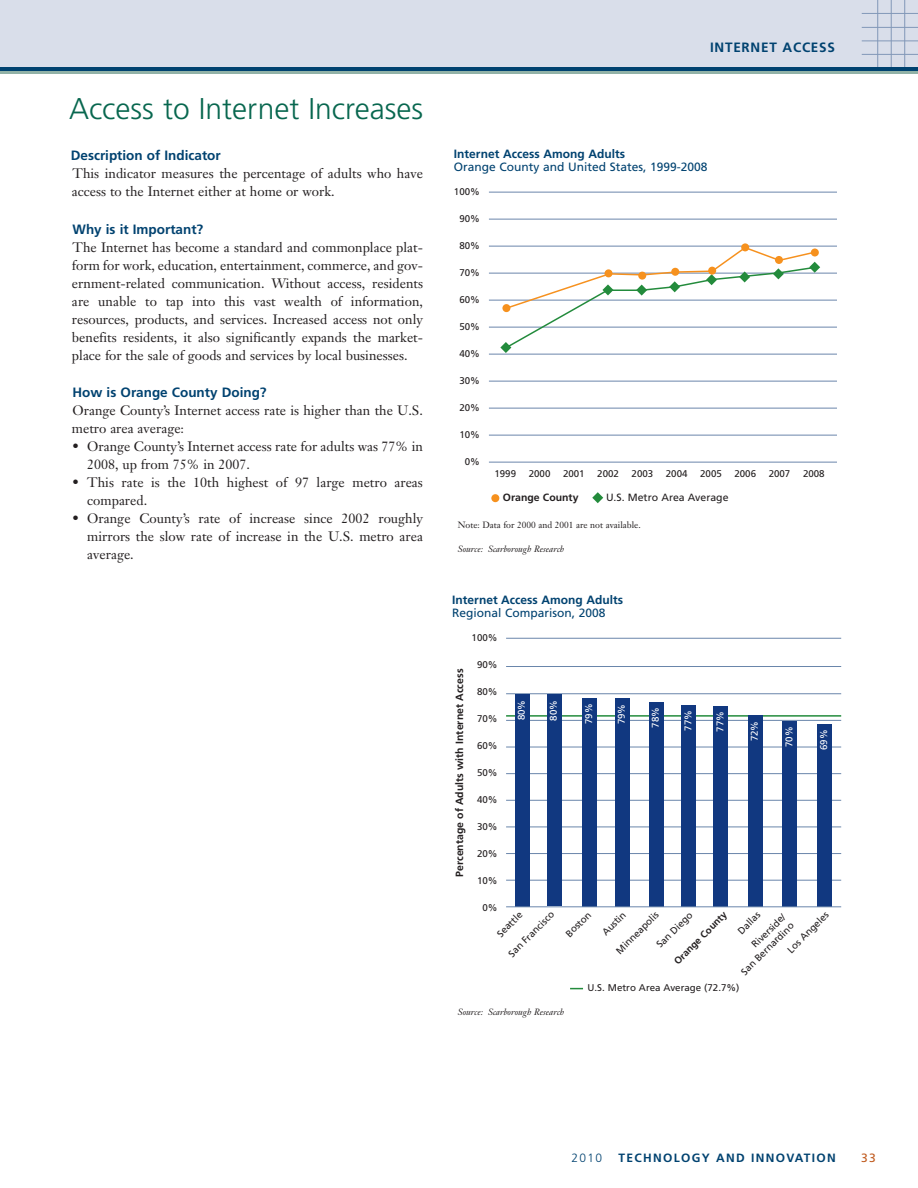
<style>
.page{position:relative;width:918px;height:1188px;background:#fff}
.page>*{position:absolute;margin:0;border:0;box-sizing:border-box;transform-origin:0 0}
.t1{font:300 30px "Frutiger";color:#08674f}
.t2{font:13.5px/18px "Janson Text";color:#231f20}
.t3{font:700 13.5px "Frutiger";color:#004270}
.t4{font:700 13.5px "Frutiger";letter-spacing:.055em;color:#004270}
.t5{font:12px "Frutiger";color:#004270}
.t6{font:700 12px "Frutiger";color:#004270}
.t7{font:700 12px "Frutiger";letter-spacing:.11em;color:#004270}
.t8{font:300 12px "Frutiger";color:#004270}
.t9{font:12px "Frutiger";color:#c05a1e}
.t10{font:700 10.5px "Frutiger";color:#231f20}
.t11{font:10.5px "Frutiger";color:#231f20}
.t12{font:9.75px/12px "Frutiger";color:#231f20;text-align:right}
.t13{font:9.75px "Frutiger";color:#fff}
.t14{font:700 9.75px "Frutiger";color:#231f20}
.t15{font:italic 9px "Janson Text";color:#231f20}
.t16{font:9px "Janson Text";color:#231f20}
</style>
<div class="page">
<hr style="left:0;top:71px;width:918px;height:3px;background:#92b2a7">
<div style="left:0;top:0;width:918px;height:71px;background:#d9deea"></div>
<hr style="left:904px;top:0;width:1px;height:68px;background:#8298b8">
<hr style="left:891px;top:0;width:1px;height:68px;background:#8298b8">
<hr style="left:877px;top:0;width:1px;height:68px;background:#8298b8">
<hr style="left:862px;top:27px;width:56px;height:1px;background:#8298b8">
<hr style="left:862px;top:13px;width:56px;height:1px;background:#8298b8">
<hr style="left:862px;top:41px;width:56px;height:1px;background:#8298b8">
<hr style="left:862px;top:54px;width:56px;height:1px;background:#8298b8">
<hr style="left:0;top:68px;width:918px;height:3px;background:#004270">
<hr style="left:506px;top:880px;width:335px;height:1px;background:#6a86ab">
<hr style="left:506px;top:853px;width:335px;height:1px;background:#6a86ab">
<hr style="left:506px;top:827px;width:335px;height:1px;background:#6a86ab">
<hr style="left:506px;top:800px;width:335px;height:1px;background:#6a86ab">
<hr style="left:506px;top:773px;width:335px;height:1px;background:#6a86ab">
<hr style="left:506px;top:747px;width:335px;height:1px;background:#6a86ab">
<hr style="left:506px;top:720px;width:335px;height:1px;background:#6a86ab">
<hr style="left:506px;top:715px;width:335px;height:2px;background:#238b3c">
<svg style="left:570px;top:988px;width:13px;height:1px"></svg>
<hr style="left:506px;top:693px;width:335px;height:1px;background:#6a86ab">
<hr style="left:506px;top:666px;width:335px;height:1px;background:#6a86ab">
<hr style="left:506px;top:638px;width:335px;height:1px;background:#6a86ab">
<div style="left:783px;top:721px;width:14px;height:186px;background:#113880"></div>
<div style="left:817px;top:724px;width:15px;height:183px;background:#113880"></div>
<div style="left:748px;top:715px;width:14px;height:192px;background:#113880"></div>
<div style="left:714px;top:706px;width:14px;height:201px;background:#113880"></div>
<div style="left:682px;top:705px;width:14px;height:202px;background:#113880"></div>
<div style="left:649px;top:702px;width:15px;height:205px;background:#113880"></div>
<div style="left:615px;top:698px;width:15px;height:209px;background:#113880"></div>
<div style="left:582px;top:698px;width:15px;height:209px;background:#113880"></div>
<div style="left:547px;top:694px;width:14px;height:212px;background:#113880"></div>
<div style="left:515px;top:694px;width:15px;height:213px;background:#113880"></div>
<hr style="left:506px;top:906px;width:335px;height:1px;background:#6a86ab">
<hr style="left:489px;top:462px;width:348px;height:1px;background:#6a86ab">
<hr style="left:489px;top:435px;width:348px;height:1px;background:#6a86ab">
<hr style="left:489px;top:408px;width:348px;height:1px;background:#6a86ab">
<hr style="left:489px;top:381px;width:348px;height:1px;background:#6a86ab">
<hr style="left:489px;top:354px;width:348px;height:1px;background:#6a86ab">
<hr style="left:489px;top:327px;width:348px;height:1px;background:#6a86ab">
<hr style="left:489px;top:300px;width:348px;height:1px;background:#6a86ab">
<hr style="left:489px;top:273px;width:348px;height:1px;background:#6a86ab">
<hr style="left:489px;top:246px;width:348px;height:1px;background:#6a86ab">
<hr style="left:489px;top:219px;width:348px;height:1px;background:#6a86ab">
<hr style="left:489px;top:192px;width:348px;height:1px;background:#6a86ab">
<div style="left:491px;top:494px;width:8px;height:8px;background:#f6911e;border-radius:50%"></div>
<svg style="left:592px;top:492px;width:11px;height:11px"></svg>
<svg style="left:741px;top:243px;width:8px;height:8px"></svg>
<svg style="left:500px;top:246px;width:320px;height:107px"></svg>
<div style="left:811px;top:248px;width:8px;height:8px;background:#f6911e;border-radius:50%"></div>
<h1 class="t1" style="left:69px;top:96px;width:356px">Access to Internet Increases</h1>
<p class="t3" style="left:71px;top:150px;width:151px">Description of Indicator</p>
<p class="t2" style="left:72px;top:166px;width:353px">This indicator measures the percentage of adults who have access to the Internet either at home or work.</p>
<p class="t3" style="left:73px;top:223px;width:132px">Why is it Important?</p>
<p class="t2" style="left:72px;top:239px;width:353px;text-align:justify">The Internet has become a standard and commonplace plat&shy;form for work, education, entertainment, commerce, and gov&shy;ernment-related communication. Without access, residents are unable to tap into this vast wealth of information, resources, products, and services. Increased access not only benefits residents, it also significantly expands the market&shy;place for the sale of goods and services by local businesses.</p>
<p class="t3" style="left:73px;top:387px;width:196px">How is Orange County Doing?</p>
<p class="t2" style="left:72px;top:403px;width:353px">Orange County’s Internet access rate is higher than the U.S. metro area average:</p>
<p class="t2" style="left:87px;top:439px;width:337px;text-indent:-15px">• Orange County’s Internet access rate for adults was 77% in<br>2008, up from 75% in 2007.</p>
<p class="t2" style="left:87px;top:475px;width:337px;text-indent:-15px">• This rate is the 10th highest of 97 large metro areas compared.</p>
<p class="t2" style="left:87px;top:511px;width:337px;text-align:justify;text-indent:-15px">• Orange County’s rate of increase since 2002 roughly mirrors the slow rate of increase in the U.S. metro area average.</p>
<p class="t4" style="left:710px;top:42px;width:126px">INTERNET ACCESS</p>
<p class="t6" style="left:454px;top:149px;width:173px">Internet Access Among Adults</p>
<p class="t5" style="left:454px;top:162px;width:255px">Orange County and United States, 1999-2008</p>
<p class="t12" style="left:454px;top:187px;width:28px">100%</p>
<p class="t12" style="left:459px;top:214px;width:22px">90%</p>
<p class="t12" style="left:459px;top:241px;width:22px">80%</p>
<p class="t12" style="left:459px;top:268px;width:22px">70%</p>
<p class="t12" style="left:459px;top:295px;width:22px">60%</p>
<p class="t12" style="left:459px;top:322px;width:22px">50%</p>
<p class="t12" style="left:459px;top:349px;width:22px">40%</p>
<p class="t12" style="left:459px;top:376px;width:22px">30%</p>
<p class="t12" style="left:459px;top:403px;width:22px">20%</p>
<p class="t12" style="left:459px;top:430px;width:22px">10%</p>
<p class="t12" style="left:465px;top:457px;width:17px">0%</p>
<p class="t12" style="left:494px;top:469px;width:23px">1999</p>
<p class="t12" style="left:529px;top:469px;width:23px">2000</p>
<p class="t12" style="left:563px;top:469px;width:23px">2001</p>
<p class="t12" style="left:597px;top:469px;width:23px">2002</p>
<p class="t12" style="left:632px;top:469px;width:23px">2003</p>
<p class="t12" style="left:666px;top:469px;width:23px">2004</p>
<p class="t12" style="left:700px;top:469px;width:23px">2005</p>
<p class="t12" style="left:734px;top:469px;width:23px">2006</p>
<p class="t12" style="left:769px;top:469px;width:23px">2007</p>
<p class="t12" style="left:803px;top:469px;width:23px">2008</p>
<p class="t10" style="left:503px;top:494px;width:77px">Orange County</p>
<p class="t11" style="left:606px;top:494px;width:124px">U.S. Metro Area Average</p>
<p class="t16" style="left:458px;top:521px;width:184px">Note: Data for 2000 and 2001 are not available.</p>
<p class="t15" style="left:458px;top:545px;width:108px">Source: Scarborough Research</p>
<p class="t6" style="left:452px;top:595px;width:173px">Internet Access Among Adults</p>
<p class="t5" style="left:452px;top:608px;width:155px">Regional Comparison, 2008</p>
<p class="t12" style="left:472px;top:632px;width:28px">100%</p>
<p class="t12" style="left:477px;top:659px;width:22px">90%</p>
<p class="t12" style="left:477px;top:686px;width:22px">80%</p>
<p class="t12" style="left:477px;top:713px;width:22px">70%</p>
<p class="t12" style="left:477px;top:740px;width:22px">60%</p>
<p class="t12" style="left:477px;top:767px;width:22px">50%</p>
<p class="t12" style="left:477px;top:794px;width:22px">40%</p>
<p class="t12" style="left:477px;top:821px;width:22px">30%</p>
<p class="t12" style="left:477px;top:848px;width:22px">20%</p>
<p class="t12" style="left:477px;top:875px;width:22px">10%</p>
<p class="t12" style="left:482px;top:902px;width:17px">0%</p>
<p class="t10" style="left:455px;top:877px;width:209px;rotate:-90deg">Percentage of Adults with Internet Access</p>
<p class="t13" style="left:518px;top:720px;width:22px;rotate:-90deg">80%</p>
<p class="t13" style="left:550px;top:721px;width:22px;rotate:-90deg">80%</p>
<p class="t13" style="left:585px;top:724px;width:22px;rotate:-90deg">79%</p>
<p class="t13" style="left:618px;top:724px;width:22px;rotate:-90deg">79%</p>
<p class="t13" style="left:652px;top:728px;width:22px;rotate:-90deg">78%</p>
<p class="t13" style="left:684px;top:731px;width:22px;rotate:-90deg">77%</p>
<p class="t13" style="left:716px;top:732px;width:22px;rotate:-90deg">77%</p>
<p class="t12" style="left:506px;top:952px;width:62px;rotate:-45deg">San Francisco</p>
<p class="t14" style="left:673px;top:960px;width:72px;rotate:-45deg">Orange County</p>
<p class="t12" style="left:614px;top:949px;width:57px;rotate:-45deg">Minneapolis</p>
<p class="t12" style="left:495px;top:932px;width:33px;rotate:-45deg">Seattle</p>
<p class="t12" style="left:564px;top:932px;width:33px;rotate:-45deg">Boston</p>
<p class="t12" style="left:600px;top:930px;width:31px;rotate:-45deg">Austin</p>
<p class="t12" style="left:655px;top:942px;width:48px;rotate:-45deg">San Diego</p>
<p class="t13" style="left:751px;top:741px;width:22px;rotate:-90deg">72%</p>
<p class="t13" style="left:785px;top:747px;width:22px;rotate:-90deg">70%</p>
<p class="t13" style="left:820px;top:750px;width:22px;rotate:-90deg">69%</p>
<p class="t12" style="left:785px;top:947px;width:55px;rotate:-45deg">Los Angeles</p>
<p class="t12" style="left:736px;top:928px;width:29px;rotate:-45deg">Dallas</p>
<p class="t12" style="left:731px;top:961px;width:72px;rotate:-45deg">Riverside/<br>San Bernardino</p>
<p class="t15" style="left:458px;top:1008px;width:108px">Source: Scarborough Research</p>
<p class="t12" style="left:588px;top:983px;width:153px">U.S. Metro Area Average (72.7%)</p>
<p class="t8" style="left:571px;top:1153px;width:32px">2010</p>
<p class="t7" style="left:618px;top:1153px;width:219px">TECHNOLOGY AND INNOVATION</p>
<p class="t9" style="left:861px;top:1153px;width:16px">33</p>
</div>
